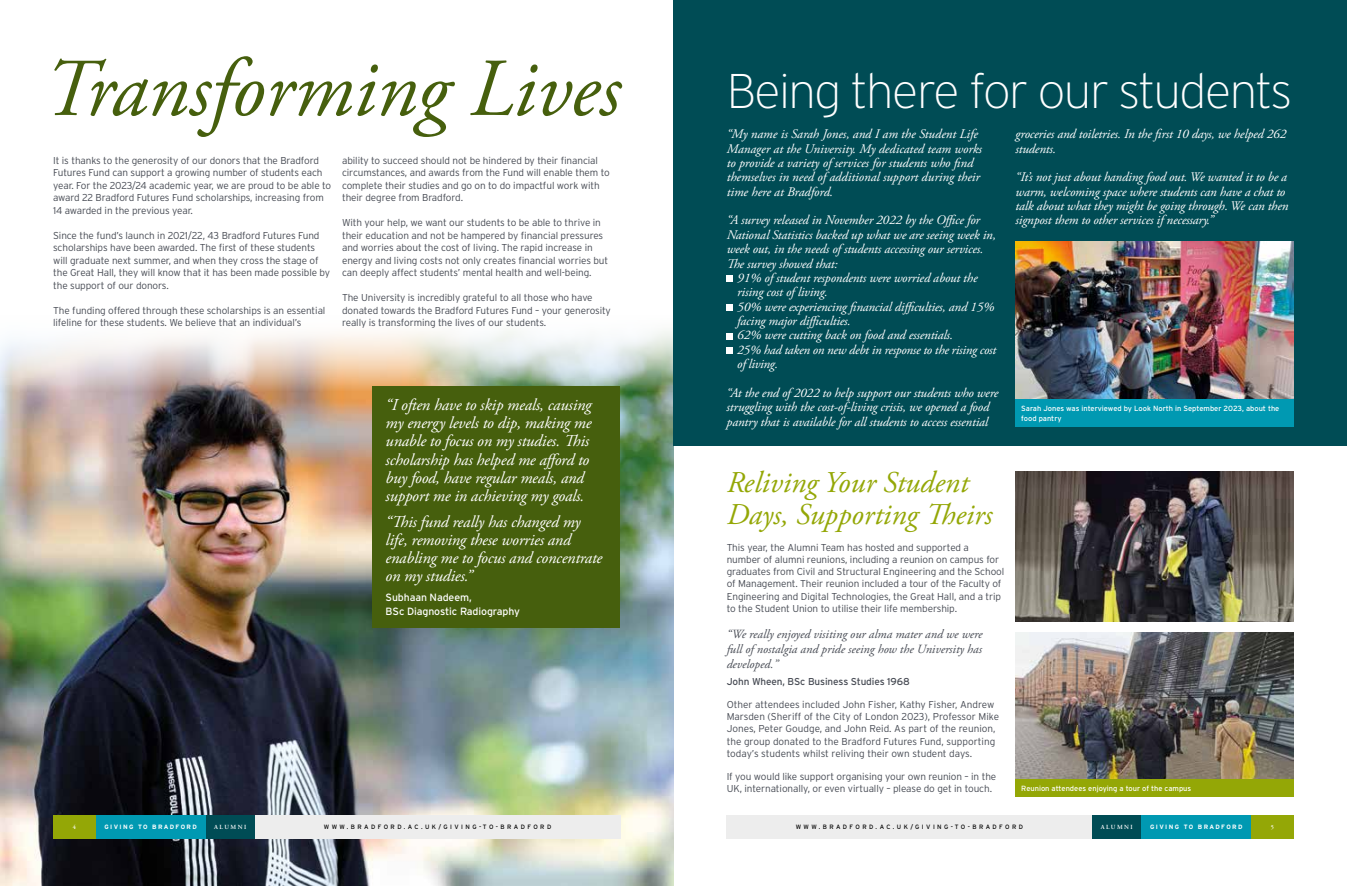
<style>
.page{position:relative;width:1347px;height:886px;background:#fff}
.page>*{position:absolute;margin:0;border:0;box-sizing:border-box;transform-origin:0 0}
.t1{font:italic 82.12px "Adobe Garamond Pro";color:#465f0d}
.t2{font:200 48.62px "Interstate";letter-spacing:-.03em;color:#fff}
.t3{font:italic 30.12px/32.1px "Adobe Garamond Pro";color:#94a706}
.t4{font:italic 16.5px/18px "Adobe Garamond Pro";letter-spacing:-.01em;color:#fff}
.t5{font:italic 13.12px/14.4px "Adobe Garamond Pro";letter-spacing:-.01em;color:#fff}
.t6{font:italic 12.5px/15px "Adobe Garamond Pro";color:#474b54;text-align:justify}
.t7{font:10.5px/13.5px "Interstate";letter-spacing:-.01em;color:#fff}
.t8{font:300 10px/12.5px "Interstate";letter-spacing:-.01em;color:#474b54}
.t9{font:10px "Interstate";letter-spacing:-.01em;color:#474b54}
.t10{font:7.5px/10px "Interstate";color:#fff}
.t11{font:6.25px "Interstate";letter-spacing:.39em;color:#000}
.t12{font:700 6.25px "Interstate";letter-spacing:.22em;color:#fff}
.t13{font:600 6.25px "Adobe Garamond Pro";letter-spacing:.235em;color:#fff}
</style>
<div class="page">
<img style="left:0;top:391px;width:673px;height:495px">
<img style="left:0;top:331px;width:673px;height:60px">
<div style="left:255px;top:815px;width:365px;height:23px;background:#ededed"></div>
<div style="left:206px;top:815px;width:49px;height:23px;background:#004c55"></div>
<div style="left:96px;top:815px;width:110px;height:23px;background:#0099b2"></div>
<div style="left:53px;top:815px;width:43px;height:23px;background:#94a706"></div>
<div style="left:726px;top:815px;width:366px;height:23px;background:#ededed"></div>
<div style="left:1092px;top:815px;width:49px;height:23px;background:#004c55"></div>
<div style="left:1141px;top:815px;width:110px;height:23px;background:#0099b2"></div>
<div style="left:1251px;top:815px;width:42px;height:23px;background:#94a706"></div>
<div style="left:673px;top:0;width:673px;height:446px;background:#004c55"></div>
<div style="left:726px;top:276px;width:7px;height:6px;background:#fff"></div>
<div style="left:726px;top:304px;width:7px;height:7px;background:#fff"></div>
<div style="left:726px;top:333px;width:7px;height:6px;background:#fff"></div>
<div style="left:726px;top:348px;width:7px;height:6px;background:#fff"></div>
<img style="left:1015px;top:471px;width:278px;height:150px">
<img style="left:1015px;top:632px;width:278px;height:147px">
<div style="left:1015px;top:779px;width:278px;height:17px;background:#94a706"></div>
<img style="left:1015px;top:242px;width:278px;height:158px">
<div style="left:1015px;top:400px;width:278px;height:27px;background:#0099b2"></div>
<div style="left:373px;top:386px;width:247px;height:241px;background:#465f0d"></div>
<h1 class="t1" style="left:43px;top:40px;width:579px">Transforming Lives</h1>
<p class="t8" style="left:53px;top:154px;width:279px">It is thanks to the generosity of our donors that the Bradford Futures Fund can support a growing number of students each year. For the 2023/24 academic year, we are proud to be able to award 22 Bradford Futures Fund scholarships, increasing from 14 awarded in the previous year.</p>
<p class="t8" style="left:53px;top:229px;width:278px">Since the fund’s launch in 2021/22, 43 Bradford Futures Fund scholarships have been awarded. The first of these students will graduate next summer, and when they cross the stage of the Great Hall, they will know that it has been made possible by the support of our donors.</p>
<p class="t8" style="left:53px;top:304px;width:274px">The funding offered through these scholarships is an essential lifeline for these students. We believe that an individual’s</p>
<p class="t8" style="left:342px;top:154px;width:269px">ability to succeed should not be hindered by their financial circumstances, and awards from the Fund will enable them to complete their studies and go on to do impactful work with their degree from Bradford.</p>
<p class="t8" style="left:342px;top:217px;width:268px">With your help, we want our students to be able to thrive in their education and not be hampered by financial pressures and worries about the cost of living. The rapid increase in energy and living costs not only creates financial worries but can deeply affect students’ mental health and well-being.</p>
<p class="t8" style="left:342px;top:292px;width:270px">The University is incredibly grateful to all those who have donated towards the Bradford Futures Fund – your generosity really is transforming the lives of our students.</p>
<h3 class="t4" style="left:385px;top:397px;width:207px">“I often have to skip meals, causing my energy levels to dip, making me unable to focus on my studies. This scholarship has helped me afford to buy food, have regular meals, and support me in achieving my goals.</h3>
<h3 class="t4" style="left:385px;top:513px;width:218px">“This fund really has changed my life, removing these worries and enabling me to focus and concentrate on my studies.”</h3>
<p class="t7" style="left:385px;top:590px;width:136px">Subhaan Nadeem,<br>BSc Diagnostic Radiography</p>
<h2 class="t2" style="left:726px;top:61px;width:567px">Being there for our students</h2>
<h3 class="t5" style="left:726px;top:127px;width:257px">“My name is Sarah Jones, and I am the Student Life Manager at the University. My dedicated team works to provide a variety of services for students who find themselves in need of additional support during their time here at Bradford.</h3>
<h3 class="t5" style="left:726px;top:213px;width:271px">“A survey released in November 2022 by the Office for National Statistics backed up what we are seeing week in, week out, in the needs of students accessing our services.<br>The survey showed that:</h3>
<p class="t5" style="left:737px;top:271px;width:260px">91% of student respondents were worried about the rising cost of living.<br>50% were experiencing financial difficulties, and 15% facing major difficulties.<br>62% were cutting back on food and essentials.<br>25% had taken on new debt in response to the rising cost of living.</p>
<h3 class="t5" style="left:726px;top:386px;width:273px">“At the end of 2022 to help support our students who were struggling with the cost-of-living crisis, we opened a food pantry that is available for all students to access essential</h3>
<h3 class="t5" style="left:1015px;top:127px;width:272px">groceries and toiletries. In the first 10 days, we helped 262 students.</h3>
<h3 class="t5" style="left:1015px;top:170px;width:274px">“It’s not just about handing food out. We wanted it to be a warm, welcoming space where students can have a chat to talk about what they might be going through. We can then signpost them to other services if necessary.”</h3>
<p class="t10" style="left:1021px;top:403px;width:260px">Sarah Jones was interviewed by Look North in September 2023, about the food pantry</p>
<h3 class="t3" style="left:726px;top:467px;width:267px">Reliving Your Student<br>Days, Supporting Theirs</h3>
<p class="t8" style="left:726px;top:541px;width:279px">This year, the Alumni Team has hosted and supported a number of alumni reunions, including a reunion on campus for graduates from Civil and Structural Engineering and the School of Management. Their reunion included a tour of the Faculty of Engineering and Digital Technologies, the Great Hall, and a trip to the Student Union to utilise their life membership.</p>
<p class="t6" style="left:726px;top:626px;width:257px">“We really enjoyed visiting our alma mater and we were full of nostalgia and pride seeing how the University has developed.”</p>
<p class="t9" style="left:726px;top:675px;width:184px">John Wheen, BSc Business Studies 1968</p>
<p class="t8" style="left:726px;top:698px;width:274px">Other attendees included John Fisher, Kathy Fisher, Andrew Marsden (Sheriff of the City of London 2023), Professor Mike Jones, Peter Goudge, and John Reid. As part of the reunion, the group donated to the Bradford Futures Fund, supporting today’s students whilst reliving their own student days.</p>
<p class="t8" style="left:726px;top:770px;width:271px">If you would like support organising your own reunion – in the<br>UK, internationally, or even virtually – please do get in touch.</p>
<p class="t10" style="left:1021px;top:783px;width:171px">Reunion attendees enjoying a tour of the campus</p>
<p class="t13" style="left:73px;top:823px;width:5px">4</p>
<p class="t12" style="left:104px;top:823px;width:94px">GIVING TO BRADFORD</p>
<p class="t13" style="left:214px;top:823px;width:34px">ALUMNI</p>
<p class="t11" style="left:324px;top:823px;width:229px">WWW.BRADFORD.AC.UK/GIVING-TO-BRADFORD</p>
<p class="t11" style="left:795px;top:823px;width:229px">WWW.BRADFORD.AC.UK/GIVING-TO-BRADFORD</p>
<p class="t13" style="left:1100px;top:823px;width:34px">ALUMNI</p>
<p class="t12" style="left:1150px;top:823px;width:94px">GIVING TO BRADFORD</p>
<p class="t13" style="left:1270px;top:823px;width:5px">5</p>
</div>
